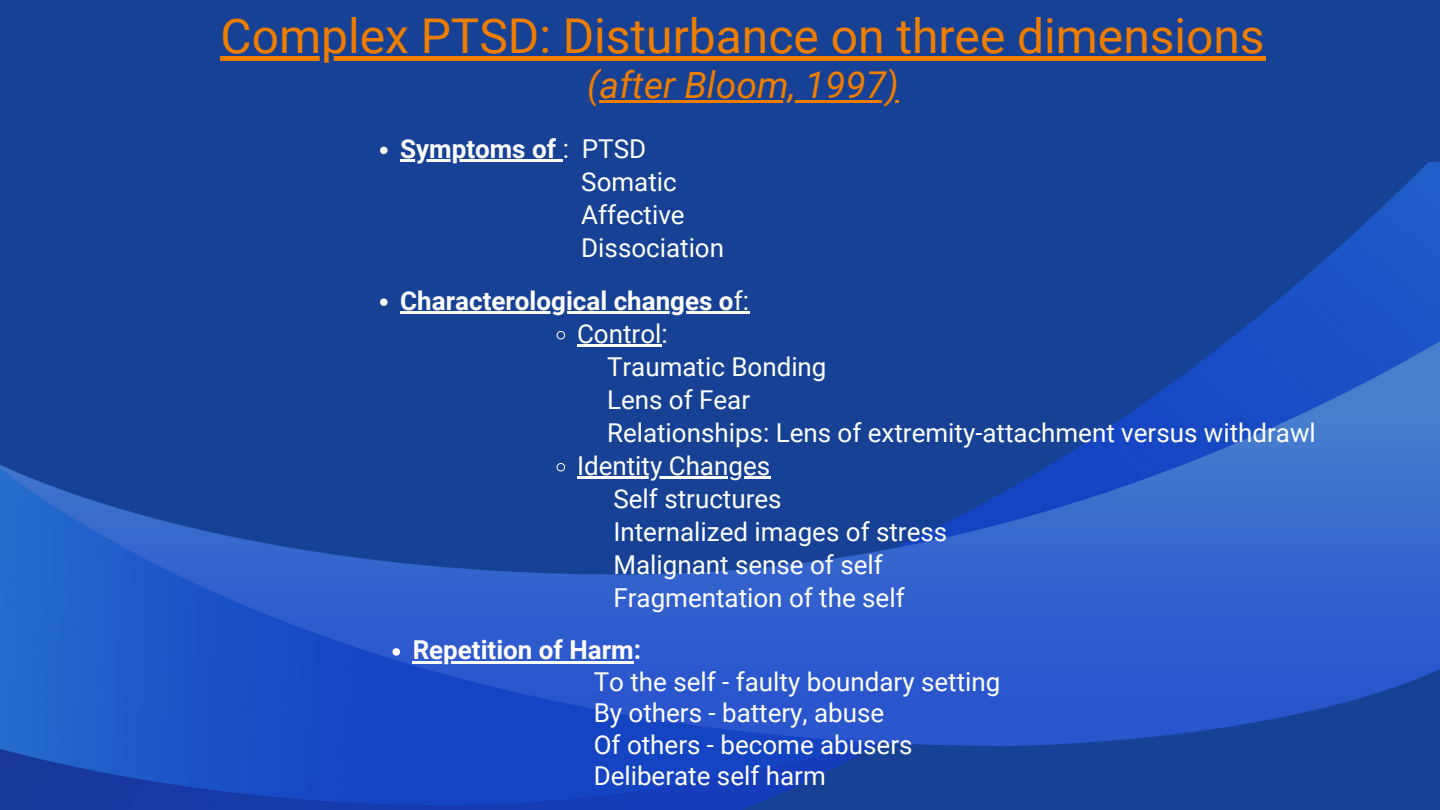
<style>
.page{position:relative;width:1440px;height:810px;background:#164194}
.page>*{position:absolute;margin:0;border:0;box-sizing:border-box;transform-origin:0 0}
.t1{font:48px "Roboto";color:#ef7d00}
.t2{font:italic 37px "Roboto";color:#ef7d00}
.t3{font:26px "Roboto";color:#fff}
.t4{font:700 26px "Roboto";color:#fff}
.s1{font-weight:400}
</style>
<div class="page">
<img style="left:0;top:162px;width:1440px;height:648px">
<div style="left:221px;top:56px;width:1045px;height:5px;background:#ef7d00"></div>
<hr style="left:587px;top:100px;width:312px;height:3px;background:#ef7d00">
<svg style="left:380px;top:147px;width:8px;height:7px"></svg>
<hr style="left:400px;top:159px;width:156px;height:3px;background:#fff">
<svg style="left:556px;top:159px;width:7px;height:3px"></svg>
<svg style="left:380px;top:298px;width:8px;height:8px"></svg>
<hr style="left:400px;top:311px;width:334px;height:2px;background:#fff">
<svg style="left:734px;top:311px;width:15px;height:2px"></svg>
<svg style="left:556px;top:331px;width:9px;height:9px"></svg>
<hr style="left:577px;top:344px;width:85px;height:2px;background:#fff">
<svg style="left:556px;top:463px;width:9px;height:9px"></svg>
<hr style="left:577px;top:476px;width:193px;height:2px;background:#fff">
<svg style="left:393px;top:648px;width:7px;height:8px"></svg>
<hr style="left:413px;top:661px;width:221px;height:2px;background:#fff">
<p class="t1" style="left:221px;top:9px;width:1046px">Complex PTSD: Disturbance on three dimensions</p>
<p class="t2" style="left:587px;top:64px;width:313px">(after Bloom, 1997)</p>
<p class="t4" style="left:400px;top:134px;width:247px">Symptoms of <span class="s1">: PTSD</span></p>
<p class="t3" style="left:581px;top:167px;width:97px">Somatic</p>
<p class="t3" style="left:581px;top:200px;width:105px">Affective</p>
<p class="t3" style="left:581px;top:233px;width:144px">Dissociation</p>
<p class="t4" style="left:400px;top:286px;width:350px">Characterological changes o<span class="s1">f:</span></p>
<p class="t3" style="left:577px;top:319px;width:92px">Control:</p>
<p class="t3" style="left:607px;top:352px;width:221px">Traumatic Bonding</p>
<p class="t3" style="left:607px;top:385px;width:145px">Lens of Fear</p>
<p class="t3" style="left:607px;top:418px;width:710px">Relationships: Lens of extremity-attachment versus withdrawl</p>
<p class="t3" style="left:577px;top:451px;width:195px">Identity Changes</p>
<p class="t3" style="left:613px;top:484px;width:170px">Self structures</p>
<p class="t3" style="left:613px;top:517px;width:335px">Internalized images of stress</p>
<p class="t3" style="left:613px;top:550px;width:271px">Malignant sense of self</p>
<p class="t3" style="left:613px;top:583px;width:293px">Fragmentation of the self</p>
<p class="t4" style="left:413px;top:635px;width:230px">Repetition of Harm:</p>
<p class="t3" style="left:594px;top:667px;width:408px">To the self - faulty boundary setting</p>
<p class="t3" style="left:594px;top:698px;width:292px">By others - battery, abuse</p>
<p class="t3" style="left:594px;top:730px;width:320px">Of others - become abusers</p>
<p class="t3" style="left:594px;top:761px;width:234px">Deliberate self harm</p>
</div>
